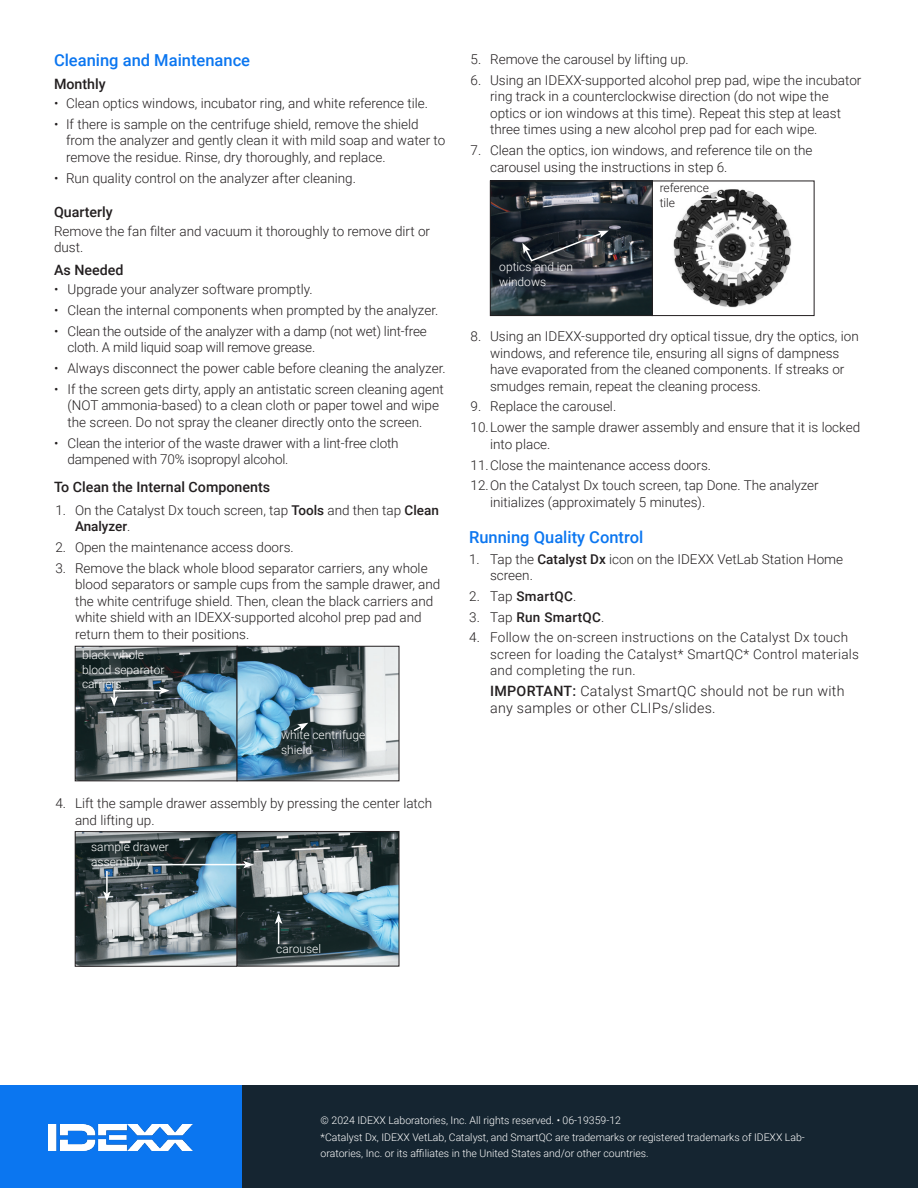
<style>
.page{position:relative;width:918px;height:1188px;background:#fff}
.page>*{position:absolute;margin:0;border:0;box-sizing:border-box;transform-origin:0 0}
.IDXList_Text-Number{font:500 16.5px "Roboto";color:#0b76f0}
.IDXList{font:500 16.5px "Roboto";color:#0b76f0}
.IDXList_Text-None{font:300 14.25px/16.5px "Roboto";letter-spacing:.02em;color:#231f20}
.IDXList_header{font:500 14.25px "Roboto";color:#231f20}
.IDXText{font:500 14.25px "Roboto";color:#231f20}
.IDXText-2{font:300 13.5px/16.5px "Roboto";color:#231f20}
.IDXText-3{font:300 13.5px/16.5px "Roboto";letter-spacing:.02em;color:#231f20}
.t1{font:500 13.5px "Roboto";letter-spacing:.02em;color:#231f20}
.t2{font:300 12px/14.4px "Roboto";color:#fff}
.t3{font:300 12px/14.4px "Roboto";color:#231f20}
.Legal_info_1{font:300 10.5px/16.5px "Roboto";color:#fff}
.s1{font-weight:500}
.s2{font-weight:300}
</style>
<div class="page">
<img style="left:77px;top:648px;width:320px;height:131px">
<div style="left:75px;top:646px;width:162px;height:135px;border:1px solid #231f20"></div>
<div style="left:237px;top:646px;width:162px;height:135px;border:1px solid #231f20"></div>
<svg style="left:110px;top:690px;width:8px;height:17px"></svg>
<hr style="left:113px;top:690px;width:48px;height:1px;background:#fff">
<svg style="left:159px;top:687px;width:11px;height:7px"></svg>
<svg style="left:292px;top:723px;width:16px;height:10px"></svg>
<img style="left:77px;top:833px;width:320px;height:131px">
<div style="left:75px;top:831px;width:162px;height:135px;border:1px solid #231f20"></div>
<div style="left:237px;top:831px;width:162px;height:135px;border:1px solid #231f20"></div>
<svg style="left:275px;top:913px;width:7px;height:31px"></svg>
<hr style="left:148px;top:864px;width:98px;height:1px;background:#fff">
<svg style="left:243px;top:861px;width:11px;height:7px"></svg>
<hr style="left:106px;top:871px;width:2px;height:23px;background:#fff">
<svg style="left:103px;top:891px;width:8px;height:11px"></svg>
<img style="left:492px;top:183px;width:300px;height:131px">
<div style="left:652px;top:181px;width:162px;height:135px;border:1px solid #231f20"></div>
<div style="left:490px;top:181px;width:162px;height:135px;border:1px solid #231f20"></div>
<svg style="left:522px;top:231px;width:87px;height:32px;background:#42464c"></svg>
<hr style="left:684px;top:198px;width:34px;height:2px;background:#fff">
<svg style="left:715px;top:195px;width:11px;height:8px"></svg>
<div style="left:0;top:1086px;width:242px;height:102px;background:#0b76f0"></div>
<div style="left:242px;top:1086px;width:676px;height:102px;background:#152531"></div>
<img style="left:49px;top:1124px;width:143px;height:27px">
<p class="IDXList_Text-Number" style="left:54px;top:49px;width:198px">Cleaning and Maintenance</p>
<p class="IDXText" style="left:54px;top:74px;width:53px">Monthly</p>
<p class="IDXText-2" style="left:54px;top:94px;width:376px">• Clean optics windows, incubator ring, and white reference tile.</p>
<p class="IDXText-2" style="left:66px;top:115px;width:381px;text-indent:-12px">• If there is sample on the centrifuge shield, remove the shield from the analyzer and gently clean it with mild soap and water to remove the residue. Rinse, dry thoroughly, and replace.</p>
<p class="IDXText-2" style="left:54px;top:169px;width:303px">• Run quality control on the analyzer after cleaning.</p>
<p class="IDXText" style="left:54px;top:202px;width:60px">Quarterly</p>
<p class="IDXText-2" style="left:54px;top:222px;width:378px">Remove the fan filter and vacuum it thoroughly to remove dirt or dust.</p>
<p class="IDXText" style="left:54px;top:260px;width:71px">As Needed</p>
<p class="IDXText-2" style="left:54px;top:280px;width:260px">• Upgrade your analyzer software promptly.</p>
<p class="IDXText-2" style="left:54px;top:301px;width:386px">• Clean the internal components when prompted by the analyzer.</p>
<p class="IDXText-2" style="left:68px;top:322px;width:361px;text-indent:-14px">• Clean the outside of the analyzer with a damp (not wet) lint-free cloth. A mild liquid soap will remove grease.</p>
<p class="IDXText-2" style="left:54px;top:359px;width:393px">• Always disconnect the power cable before cleaning the analyzer.</p>
<p class="IDXText-2" style="left:68px;top:380px;width:378px;text-indent:-14px">• If the screen gets dirty, apply an antistatic screen cleaning agent (NOT ammonia-based) to a clean cloth or paper towel and wipe the screen. Do not spray the cleaner directly onto the screen.</p>
<p class="IDXText-2" style="left:68px;top:434px;width:333px;text-indent:-14px">• Clean the interior of the waste drawer with a lint-free cloth dampened with 70% isopropyl alcohol.</p>
<p class="IDXList_header" style="left:54px;top:477px;width:218px">To Clean the Internal Components</p>
<p class="IDXText-2" style="left:75px;top:501px;width:365px;text-indent:-20px">1. On the Catalyst Dx touch screen, tap <span class="s1">Tools</span> and then tap <span class="s1">Clean<br>Analyzer</span>.</p>
<p class="IDXText-2" style="left:56px;top:538px;width:240px">2. Open the maintenance access doors.</p>
<p class="IDXText-2" style="left:75px;top:559px;width:367px;text-indent:-20px">3. Remove the black whole blood separator carriers, any whole blood separators or sample cups from the sample drawer, and the white centrifuge shield. Then, clean the black carriers and white shield with an IDEXX-supported alcohol prep pad and return them to their positions.</p>
<p class="t2" style="left:82px;top:648px;width:84px">black whole blood separator carriers</p>
<p class="t2" style="left:281px;top:727px;width:86px">white centrifuge shield</p>
<p class="IDXText-2" style="left:75px;top:795px;width:359px;text-indent:-20px">4. Lift the sample drawer assembly by pressing the center latch and lifting up.</p>
<p class="t2" style="left:91px;top:839px;width:79px">sample drawer assembly</p>
<p class="IDXText-2" style="left:471px;top:51px;width:220px">5. Remove the carousel by lifting up.</p>
<p class="IDXText-2" style="left:490px;top:71px;width:373px;text-indent:-20px">6. Using an IDEXX-supported alcohol prep pad, wipe the incubator ring track in a counterclockwise direction (do not wipe the optics or ion windows at this time). Repeat this step at least three times using a new alcohol prep pad for each wipe.</p>
<p class="IDXText-2" style="left:490px;top:142px;width:324px;text-indent:-20px">7. Clean the optics, ion windows, and reference tile on the carousel using the instructions in step 6.</p>
<p class="t3" style="left:660px;top:181px;width:51px">reference tile</p>
<p class="t2" style="left:499px;top:259px;width:75px">optics and ion windows</p>
<p class="IDXText-2" style="left:490px;top:328px;width:370px;text-indent:-20px">8. Using an IDEXX-supported dry optical tissue, dry the optics, ion windows, and reference tile, ensuring all signs of dampness have evaporated from the cleaned components. If streaks or smudges remain, repeat the cleaning process.</p>
<p class="IDXText-2" style="left:471px;top:398px;width:147px">9. Replace the carousel.</p>
<p class="IDXText-2" style="left:490px;top:419px;width:372px;text-indent:-20px">10.Lower the sample drawer assembly and ensure that it is locked into place.</p>
<p class="IDXText-2" style="left:471px;top:456px;width:242px">11.Close the maintenance access doors.</p>
<p class="IDXText-2" style="left:490px;top:477px;width:330px;text-indent:-20px">12.On the Catalyst Dx touch screen, tap Done. The analyzer initializes (approximately 5 minutes).</p>
<p class="IDXList" style="left:469px;top:525px;width:176px">Running Quality Control</p>
<p class="IDXText-2" style="left:490px;top:550px;width:355px;text-indent:-21px">1. Tap the <span class="s1">Catalyst Dx</span> icon on the IDEXX VetLab Station Home screen.</p>
<p class="t1" style="left:469px;top:587px;width:109px"><span class="s2">2. Tap</span> SmartQC<span class="s2">.</span></p>
<p class="t1" style="left:469px;top:607px;width:137px"><span class="s2">3. Tap</span> Run SmartQC<span class="s2">.</span></p>
<p class="IDXText-3" style="left:490px;top:629px;width:370px;text-indent:-21px">4. Follow the on-screen instructions on the Catalyst Dx touch screen for loading the Catalyst* SmartQC* Control materials and completing the run.</p>
<p class="IDXList_Text-None" style="left:490px;top:682px;width:356px"><span class="s1">IMPORTANT:</span> Catalyst SmartQC should not be run with any samples or other CLIPs/slides.</p>
<p class="t2" style="left:276px;top:941px;width:46px">carousel</p>
<p class="Legal_info_1" style="left:321px;top:1112px;width:302px">© 2024 IDEXX Laboratories, Inc. All rights reserved. • 06-19359-12</p>
<p class="Legal_info_1" style="left:321px;top:1128px;width:486px">*Catalyst Dx, IDEXX VetLab, Catalyst, and SmartQC are trademarks or registered trademarks of IDEXX Lab&shy;oratories, Inc. or its affiliates in the United States and/or other countries.</p>
</div>
